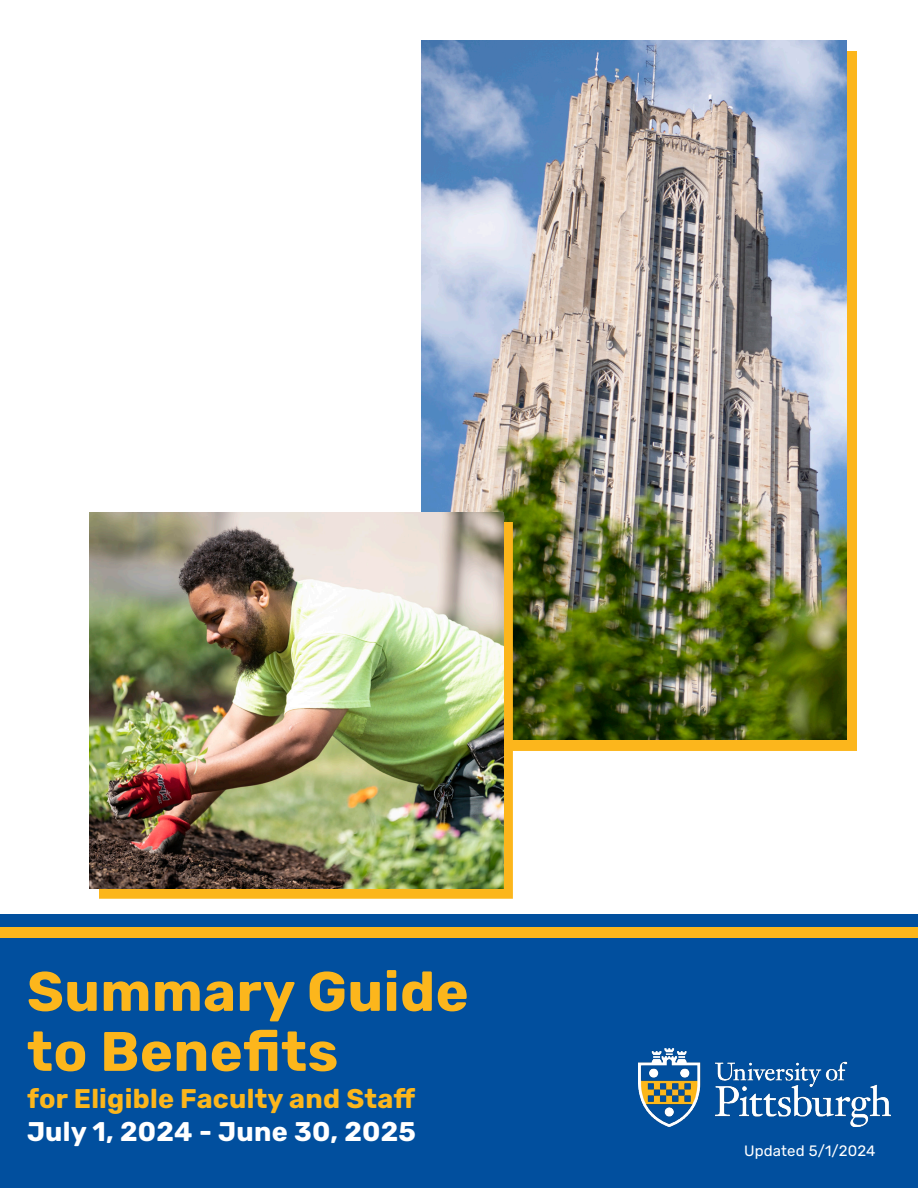
<style>
.page{position:relative;width:918px;height:1188px;background:#fff}
.page>*{position:absolute;margin:0;border:0;box-sizing:border-box;transform-origin:0 0}
.t1{font:700 55.5px "Rubik";letter-spacing:.01em;color:#fcb61c}
.t2{font:700 27px "Rubik";letter-spacing:.01em;color:#fcb61c}
.t3{font:700 27px "Rubik";letter-spacing:.01em;color:#fff}
.t4{font:15px "Rubik";letter-spacing:.01em;color:#fff}
</style>
<div class="page">
<div style="left:0;top:915px;width:918px;height:273px;background:#014f9e"></div>
<div style="left:432px;top:51px;width:425px;height:699px;background:#fcb61c"></div>
<img style="left:421px;top:40px;width:426px;height:700px">
<div style="left:99px;top:522px;width:414px;height:376px;background:#fcb61c"></div>
<img style="left:90px;top:513px;width:413px;height:375px">
<div style="left:0;top:927px;width:918px;height:11px;background:#fcb61c"></div>
<img style="left:639px;top:1048px;width:252px;height:78px">
<p class="t1" style="left:27px;top:959px;width:443px">Summary Guide</p>
<p class="t1" style="left:27px;top:1019px;width:313px">to Benefits</p>
<p class="t2" style="left:27px;top:1083px;width:390px">for Eligible Faculty and Staff</p>
<p class="t3" style="left:27px;top:1116px;width:391px">July 1, 2024 - June 30, 2025</p>
<p class="t4" style="left:744px;top:1142px;width:133px">Updated 5/1/2024</p>
</div>
